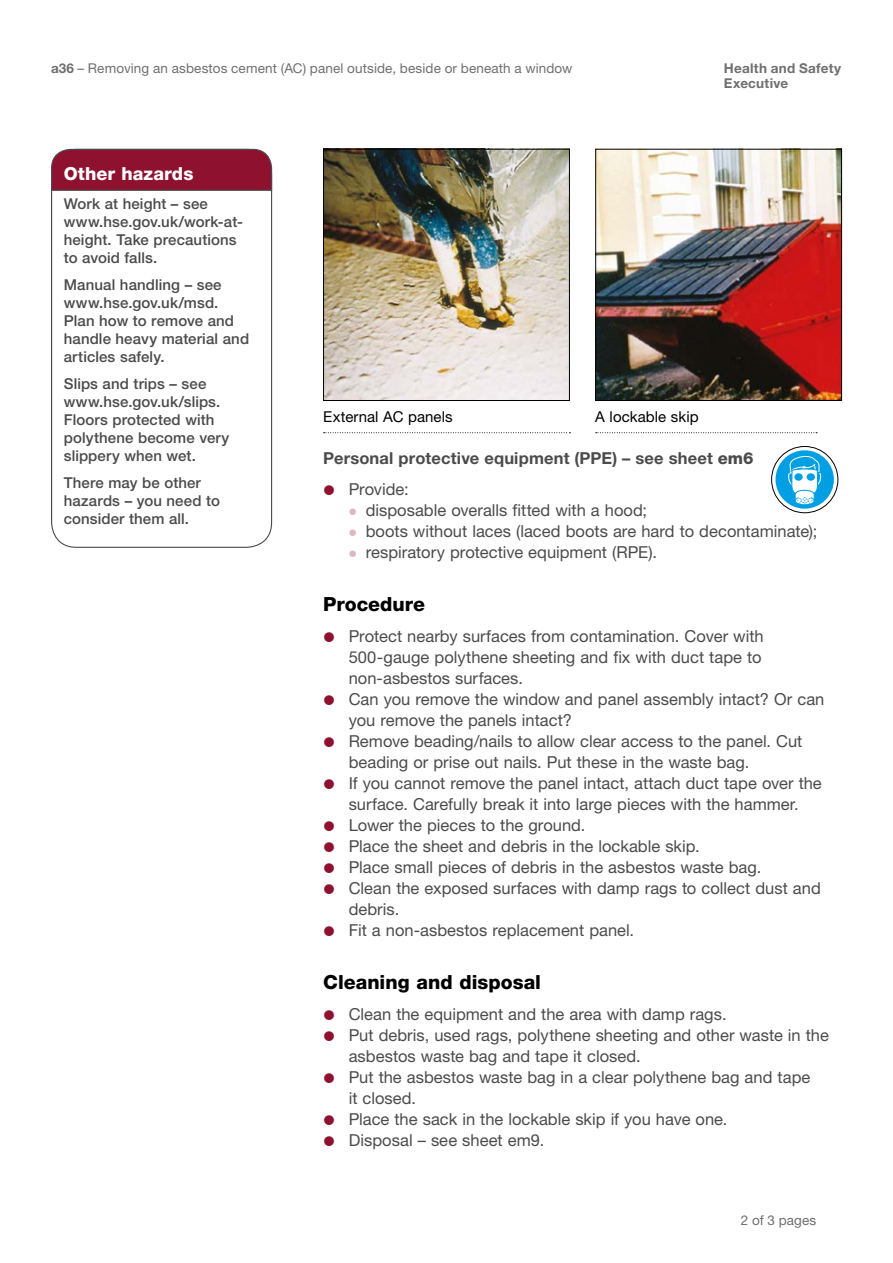
<style>
.page{position:relative;width:893px;height:1263px;background:#fff}
.page>*{position:absolute;margin:0;border:0;box-sizing:border-box;transform-origin:0 0}
.t1{font:800 19.5px "Helvetica Neue LT";color:#000}
.t2{font:800 18px "Helvetica Neue LT";letter-spacing:.005em;color:#fff}
.t3{font:16.5px/21px "Helvetica Neue LT";color:#4b4b4b}
.t4{font:700 16.5px/31.5px "Helvetica Neue LT";letter-spacing:.01em;color:#4b4b4b}
.t5{font:500 15px/18px "Helvetica Neue LT";letter-spacing:.005em;color:#4b4b4b}
.t6{font:15px "Helvetica Neue LT";letter-spacing:.005em;color:#000}
.t7{font:13.5px "Helvetica Neue LT";letter-spacing:.01em;color:#6f6f6f}
.t8{font:700 13.5px/15px "Helvetica Neue LT";letter-spacing:.02em;color:#6f6f6f}
.s1{font-weight:700}
.s2{font-weight:800}
.s3{font-weight:400}
</style>
<div class="page">
<svg style="left:324px;top:432px;width:246px;height:1px"></svg>
<svg style="left:596px;top:432px;width:221px;height:1px"></svg>
<svg style="left:51px;top:148px;width:222px;height:43px;background:#8d1e39"></svg>
<img style="left:325px;top:151px;width:243px;height:248px">
<div style="left:323px;top:149px;width:247px;height:252px;border:1px solid #000"></div>
<img style="left:597px;top:151px;width:243px;height:248px">
<div style="left:595px;top:149px;width:247px;height:252px;border:1px solid #000"></div>
<svg style="left:772px;top:446px;width:66px;height:67px"></svg>
<div style="left:771px;top:446px;width:67px;height:67px;border:1px solid #000;border-radius:50%"></div>
<div style="left:775px;top:450px;width:59px;height:59px;background:#009fe3;border-radius:50%"></div>
<svg style="left:788px;top:453px;width:33px;height:53px"></svg>
<p class="t7" style="left:51px;top:60px;width:523px"><span class="s1">a36</span> – Removing an asbestos cement (AC) panel outside, beside or beneath a window</p>
<p class="t8" style="left:724px;top:60px;width:119px">Health and Safety<br>Executive</p>
<p class="t2" style="left:64px;top:163px;width:131px">Other hazards</p>
<p class="t5" style="left:64px;top:194px;width:181px">Work at height – see www.hse.gov.uk/work-at&shy;height. Take precautions to avoid falls.</p>
<p class="t5" style="left:64px;top:275px;width:187px">Manual handling – see www.hse.gov.uk/msd.<br>Plan how to remove and handle heavy material and articles safely.</p>
<p class="t5" style="left:64px;top:374px;width:167px">Slips and trips – see www.hse.gov.uk/slips.<br>Floors protected with polythene become very slippery when wet.</p>
<p class="t5" style="left:64px;top:473px;width:158px">There may be other hazards – you need to consider them all.</p>
<p class="t6" style="left:323px;top:408px;width:131px">External AC panels</p>
<p class="t6" style="left:595px;top:408px;width:105px">A lockable skip</p>
<p class="t4" style="left:349px;top:442px;width:406px;text-indent:-26px">Personal protective equipment (PPE) – see sheet <span class="s2">em6<br></span><span class="s3">Provide:</span></p>
<p class="t3" style="left:366px;top:500px;width:453px">disposable overalls fitted with a hood;<br>boots without laces (laced boots are hard to decontaminate); respiratory protective equipment (RPE).</p>
<p class="t1" style="left:323px;top:592px;width:104px">Procedure</p>
<p class="t3" style="left:349px;top:626px;width:477px">Protect nearby surfaces from contamination. Cover with 500-gauge polythene sheeting and fix with duct tape to non-asbestos surfaces.<br>Can you remove the window and panel assembly intact? Or can you remove the panels intact?<br>Remove beading/nails to allow clear access to the panel. Cut beading or prise out nails. Put these in the waste bag.<br>If you cannot remove the panel intact, attach duct tape over the surface. Carefully break it into large pieces with the hammer.<br>Lower the pieces to the ground.<br>Place the sheet and debris in the lockable skip.<br>Place small pieces of debris in the asbestos waste bag.<br>Clean the exposed surfaces with damp rags to collect dust and debris.<br>Fit a non-asbestos replacement panel.</p>
<p class="t1" style="left:323px;top:970px;width:219px">Cleaning and disposal</p>
<p class="t3" style="left:349px;top:1004px;width:482px">Clean the equipment and the area with damp rags.<br>Put debris, used rags, polythene sheeting and other waste in the asbestos waste bag and tape it closed.<br>Put the asbestos waste bag in a clear polythene bag and tape<br>it closed.<br>Place the sack in the lockable skip if you have one.<br>Disposal – see sheet em9.</p>
<p class="t7" style="left:741px;top:1212px;width:77px">2 of 3 pages</p>
</div>
